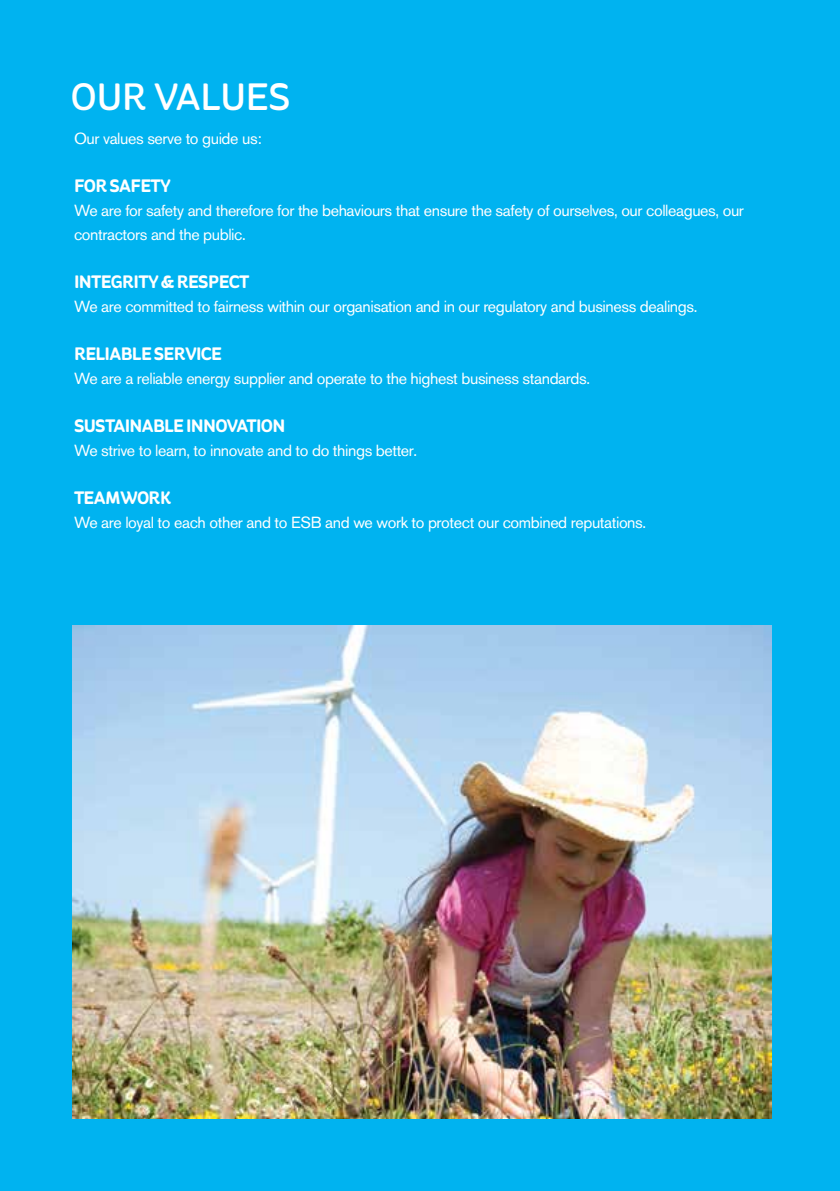
<style>
.page{position:relative;width:840px;height:1191px;background:#fff}
.page>*{position:absolute;margin:0;border:0;box-sizing:border-box;transform-origin:0 0}
.t1{font:500 38px "St Ryde";letter-spacing:-.02em;color:#fff}
.t2{font:700 18px "St Ryde";letter-spacing:-.04em;color:#fff}
.t3{font:16px/24px "Akzidenz Grotesk BQ";letter-spacing:-.025em;color:#fff}
</style>
<div class="page">
<div style="left:0;top:0;width:839px;height:1191px;background:#00b3f0"></div>
<img style="left:72px;top:625px;width:699px;height:494px">
<h1 class="t1" style="left:71px;top:74px;width:222px">OUR VALUES</h1>
<p class="t3" style="left:74px;top:126px;width:189px">Our values serve to guide us:</p>
<p class="t2" style="left:74px;top:175px;width:98px">FOR SAFETY</p>
<p class="t3" style="left:74px;top:198px;width:671px">We are for safety and therefore for the behaviours that ensure the safety of ourselves, our colleagues, our contractors and the public.</p>
<p class="t2" style="left:74px;top:271px;width:177px">INTEGRITY &amp; RESPECT</p>
<p class="t3" style="left:74px;top:294px;width:624px">We are committed to fairness within our organisation and in our regulatory and business dealings.</p>
<p class="t2" style="left:74px;top:343px;width:149px">RELIABLE SERVICE</p>
<p class="t3" style="left:74px;top:366px;width:517px">We are a reliable energy supplier and operate to the highest business standards.</p>
<p class="t2" style="left:74px;top:415px;width:213px">SUSTAINABLE INNOVATION</p>
<p class="t3" style="left:74px;top:438px;width:344px">We strive to learn, to innovate and to do things better.</p>
<p class="t2" style="left:74px;top:487px;width:99px">TEAMWORK</p>
<p class="t3" style="left:74px;top:510px;width:573px">We are loyal to each other and to ESB and we work to protect our combined reputations.</p>
</div>
